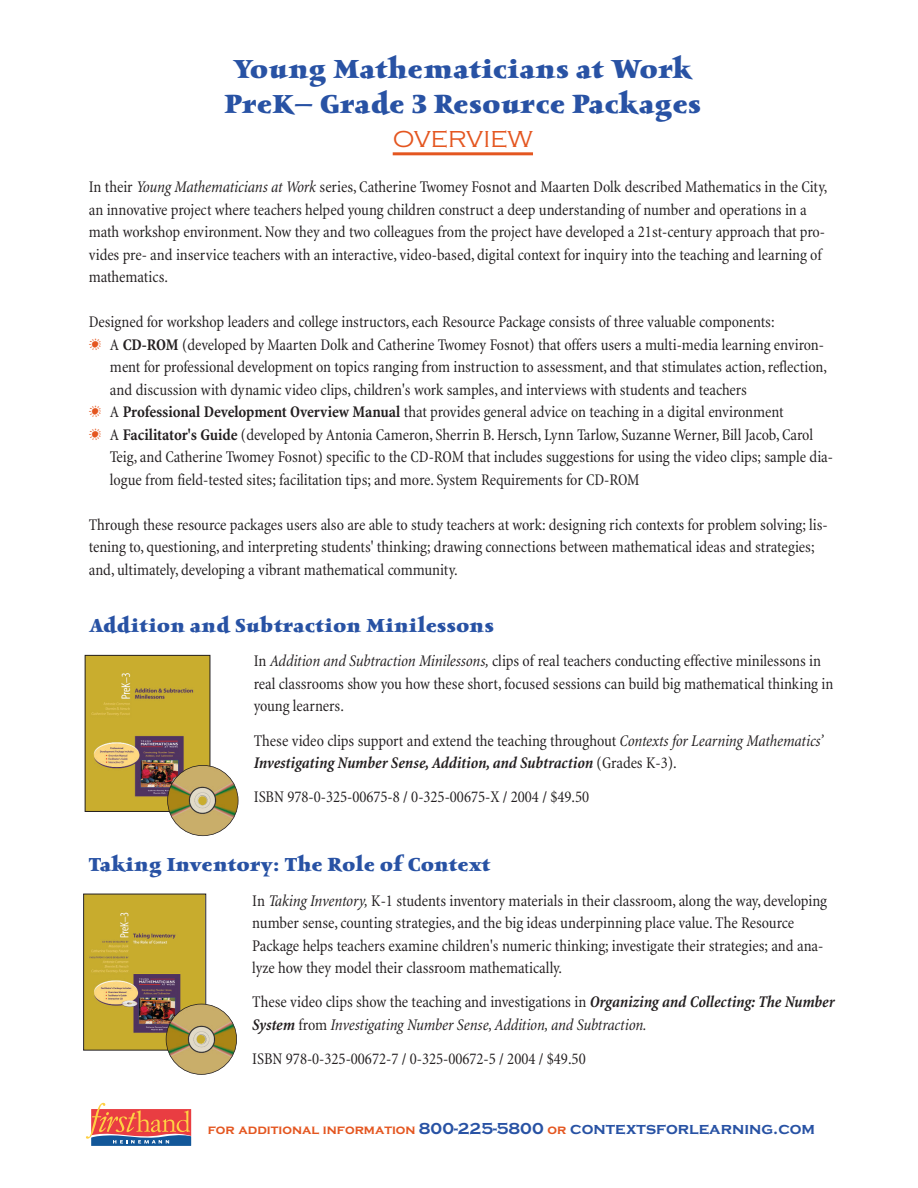
<style>
.page{position:relative;width:918px;height:1188px;background:#fff}
.page>*{position:absolute;margin:0;border:0;box-sizing:border-box;transform-origin:0 0}
.t1{font:700 27px/34.5px "Obelisk ITC";color:#2852a4;text-align:center}
.t2{font:300 24px "Copperplate Gothic";color:#e45620}
.t3{font:700 19.5px "Obelisk ITC";color:#2852a4}
.t4{font:700 19.5px "Obelisk ITC";letter-spacing:-.02em;color:#2852a4}
.t5{font:condensed 16.5px/22.5px "Minion";color:#231f20}
.t6{font:700 16.5px "Copperplate Gothic";color:#2852a4}
.s1{font-style:italic}
.s2{font-family:"Mini Pics Zafrica";font-stretch:normal;font-size:22.5px;color:#e45620}
.s3{font-weight:700}
.s4{font-weight:700;font-style:italic}
.s5{font-size:13.5px;color:#e45620}
</style>
<div class="page">
<hr style="left:393px;top:152px;width:140px;height:3px;background:#e45620">
<svg style="left:86px;top:1103px;width:106px;height:43px"></svg>
<img style="left:87px;top:657px;width:121px;height:153px">
<div style="left:85px;top:655px;width:125px;height:157px;border:1px solid #231f20"></div>
<img style="left:168px;top:765px;width:70px;height:71px;border-radius:50%">
<div style="left:167px;top:765px;width:71px;height:71px;border:2px solid #231f20;border-radius:50%"></div>
<img style="left:85px;top:896px;width:119px;height:153px">
<div style="left:83px;top:894px;width:123px;height:157px;border:1px solid #231f20"></div>
<img style="left:166px;top:1004px;width:71px;height:70px;border-radius:50%">
<div style="left:166px;top:1004px;width:71px;height:71px;border:2px solid #231f20;border-radius:50%"></div>
<h1 class="t1" style="left:225px;top:54px;width:478px">Young Mathematicians at Work<br>PreK– Grade 3 Resource Packages</h1>
<h2 class="t2" style="left:393px;top:125px;width:142px">OVERVIEW</h2>
<p class="t5" style="left:89px;top:177px;width:740px">In their <span class="s1">Young Mathematicians at Work</span> series, Catherine Twomey Fosnot and Maarten Dolk described Mathematics in the City, an innovative project where teachers helped young children construct a deep understanding of number and operations in a math workshop environment. Now they and two colleagues from the project have developed a 21st-century approach that pro&shy;vides pre- and inservice teachers with an interactive, video-based, digital context for inquiry into the teaching and learning of mathematics.</p>
<p class="t5" style="left:89px;top:312px;width:687px">Designed for workshop leaders and college instructors, each Resource Package consists of three valuable components:</p>
<p class="t5" style="left:89px;top:335px;width:737px"><span class="s2">3</span> A <span class="s3">CD-ROM</span> (developed by Maarten Dolk and Catherine Twomey Fosnot) that offers users a multi-media learning environ-</p>
<p class="t5" style="left:110px;top:357px;width:719px">ment for professional development on topics ranging from instruction to assessment, and that stimulates action, reflection,</p>
<p class="t5" style="left:110px;top:380px;width:639px">and discussion with dynamic video clips, children's work samples, and interviews with students and teachers</p>
<p class="t5" style="left:89px;top:402px;width:696px"><span class="s2">3</span> A <span class="s3">Professional Development Overview Manual</span> that provides general advice on teaching in a digital environment</p>
<p class="t5" style="left:89px;top:425px;width:726px"><span class="s2">3</span> A <span class="s3">Facilitator's Guide</span> (developed by Antonia Cameron, Sherrin B. Hersch, Lynn Tarlow, Suzanne Werner, Bill Jacob, Carol</p>
<p class="t5" style="left:110px;top:447px;width:725px">Teig, and Catherine Twomey Fosnot) specific to the CD-ROM that includes suggestions for using the video clips; sample dia-</p>
<p class="t5" style="left:110px;top:470px;width:531px">logue from field-tested sites; facilitation tips; and more. System Requirements for CD-ROM</p>
<p class="t5" style="left:89px;top:515px;width:741px">Through these resource packages users also are able to study teachers at work: designing rich contexts for problem solving; lis&shy;tening to, questioning, and interpreting students' thinking; drawing connections between mathematical ideas and strategies; and, ultimately, developing a vibrant mathematical community.</p>
<p class="t3" style="left:89px;top:616px;width:407px">Addition and Subtraction Minilessons</p>
<p class="t5" style="left:254px;top:651px;width:581px">In <span class="s1">Addition and Subtraction Minilessons,</span> clips of real teachers conducting effective minilessons in real classrooms show you how these short, focused sessions can build big mathematical thinking in young learners.</p>
<p class="t5" style="left:254px;top:731px;width:571px">These video clips support and extend the teaching throughout <span class="s1">Contexts for Learning Mathematics’<br></span><span class="s4">Investigating Number Sense, Addition, and Subtraction</span> (Grades K-3).</p>
<p class="t5" style="left:254px;top:787px;width:337px">ISBN 978-0-325-00675-8 / 0-325-00675-X / 2004 / $49.50</p>
<p class="t4" style="left:89px;top:855px;width:404px">Taking Inventory: The Role of Context</p>
<p class="t5" style="left:252px;top:891px;width:576px">In <span class="s1">Taking Inventory,</span> K-1 students inventory materials in their classroom, along the way, developing number sense, counting strategies, and the big ideas underpinning place value. The Resource Package helps teachers examine children's numeric thinking; investigate their strategies; and ana&shy;lyze how they model their classroom mathematically.</p>
<p class="t5" style="left:252px;top:992px;width:584px">These video clips show the teaching and investigations in <span class="s4">Organizing and Collecting: The Number<br>System</span> from <span class="s1">Investigating Number Sense, Addition, and Subtraction.</span></p>
<p class="t5" style="left:252px;top:1049px;width:335px">ISBN 978-0-325-00672-7 / 0-325-00672-5 / 2004 / $49.50</p>
<p class="t6" style="left:208px;top:1119px;width:609px"><span class="s5">for additional information</span> 800-225-5800 <span class="s5">or</span> contextsforlearning.com</p>
</div>
